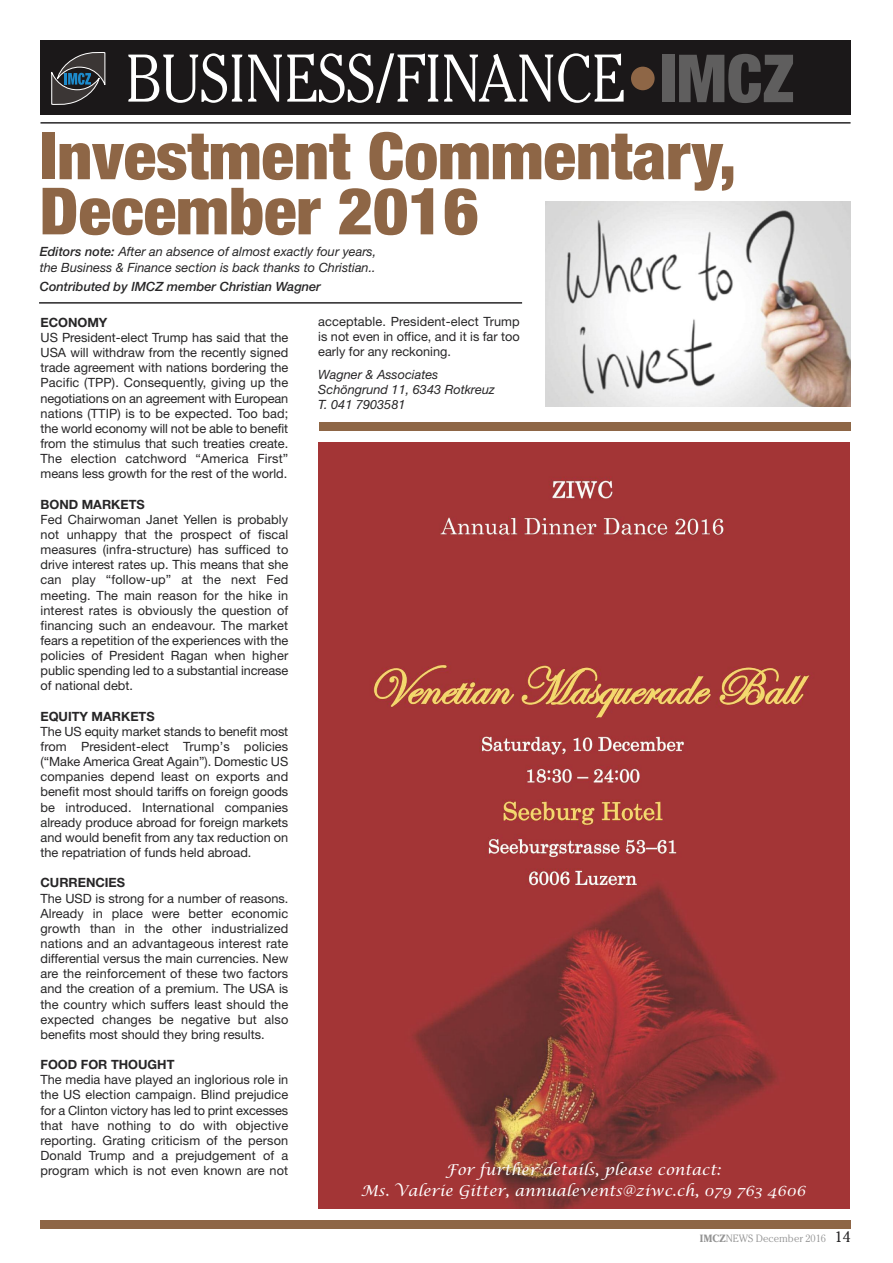
<style>
.page{position:relative;width:893px;height:1263px;background:#fff}
.page>*{position:absolute;margin:0;border:0;box-sizing:border-box;transform-origin:0 0}
.t1{font:300 66.9px "Cheltenham";color:#fff;scale:.87 1}
.t2{font:900 condensed 65.1px/55.1px "Helvetica Neue";color:#8e6646;scale:1.04 1}
.t3{font:15px/21.3px "Lucida Calligra";color:#fff;text-align:center}
.t4{font:12.75px/15.1px "Helvetica Neue";color:#272627;text-align:justify}
.t5{font:italic 12.75px/15px "Helvetica Neue";color:#272627}
.t6{font:700 12.75px "Helvetica Neue";color:#272627}
.t7{font:italic 500 12.75px "Helvetica Neue";color:#272627}
.t8{font:300 10.5px "Cheltenham";color:#939393}
.s1{font-family:"Helvetica Neue";font-weight:900;font-stretch:condensed;font-size:66.3px;color:#8e6646}
.s2{font-family:"Helvetica Neue";font-weight:900;font-stretch:condensed;font-size:66.3px;color:#5f5e5e}
.s3{font-weight:500}
.s4{font-weight:700}
.s5{font-weight:400;font-size:15px;color:#272627}
</style>
<div class="page">
<div style="left:40px;top:41px;width:810px;height:74px;background:#1b1819"></div>
<svg style="left:51px;top:52px;width:54px;height:53px"></svg>
<hr style="left:40px;top:122px;width:810px;height:2px;background:#272627">
<div style="left:40px;top:1220px;width:810px;height:9px;background:#8e6646"></div>
<div style="left:319px;top:422px;width:531px;height:9px;background:#8e6646"></div>
<img style="left:545px;top:202px;width:306px;height:204px">
<img style="left:319px;top:442px;width:531px;height:766px">
<hr style="left:39px;top:302px;width:483px;height:2px;background:#272627">
<h1 class="t1" style="left:126px;top:52px;width:770px">BUSINESS/FINANCE<span class="s1">•</span><span class="s2">IMCZ</span></h1>
<h2 class="t2" style="left:40px;top:134px;width:671px">Investment Commentary,<br>December 2016</h2>
<p class="t5" style="left:40px;top:245px;width:338px"><span class="s3">Editors note:</span> After an absence of almost exactly four years, the Business &amp; Finance section is back thanks to Christian..</p>
<p class="t7" style="left:40px;top:282px;width:283px">Contributed by IMCZ member Christian Wagner</p>
<p class="t6" style="left:40px;top:318px;width:68px">ECONOMY</p>
<p class="t4" style="left:40px;top:331px;width:249px">US President-elect Trump has said that the USA will withdraw from the recently signed trade agreement with nations bordering the Pacific (TPP). Consequently, giving up the negotiations on an agreement with European nations (TTIP) is to be expected. Too bad; the world economy will not be able to benefit from the stimulus that such treaties create.<br>The election catchword “America First” means less growth for the rest of the world.</p>
<p class="t6" style="left:40px;top:499px;width:106px">BOND MARKETS</p>
<p class="t4" style="left:40px;top:513px;width:249px">Fed Chairwoman Janet Yellen is probably not unhappy that the prospect of fiscal measures (infra-structure) has sufficed to drive interest rates up. This means that she can play “follow-up” at the next Fed meeting. The main reason for the hike in interest rates is obviously the question of financing such an endeavour. The market fears a repetition of the experiences with the policies of President Ragan when higher public spending led to a substantial increase of national debt.</p>
<p class="t6" style="left:40px;top:712px;width:116px">EQUITY MARKETS</p>
<p class="t4" style="left:40px;top:725px;width:249px">The US equity market stands to benefit most from President-elect Trump’s policies (“Make America Great Again”). Domestic US companies depend least on exports and benefit most should tariffs on foreign goods be introduced. International companies already produce abroad for foreign markets and would benefit from any tax reduction on the repatriation of funds held abroad.</p>
<p class="t6" style="left:40px;top:878px;width:86px">CURRENCIES</p>
<p class="t4" style="left:40px;top:892px;width:249px">The USD is strong for a number of reasons.<br>Already in place were better economic growth than in the other industrialized nations and an advantageous interest rate differential versus the main currencies. New are the reinforcement of these two factors and the creation of a premium. The USA is the country which suffers least should the expected changes be negative but also benefits most should they bring results.</p>
<p class="t6" style="left:41px;top:1060px;width:136px">FOOD FOR THOUGHT</p>
<p class="t4" style="left:40px;top:1073px;width:249px">The media have played an inglorious role in the US election campaign. Blind prejudice for a Clinton victory has led to print excesses that have nothing to do with objective reporting. Grating criticism of the person Donald Trump and a prejudgement of a program which is not even known are not</p>
<p class="t4" style="left:318px;top:316px;width:203px">acceptable. President-elect Trump is not even in office, and it is far too early for any reckoning.</p>
<p class="t5" style="left:318px;top:368px;width:178px">Wagner &amp; Associates<br>Schöngrund 11, 6343 Rotkreuz<br>T. 041 7903581</p>
<p class="t3" style="left:361px;top:1161px;width:446px">For further details, please contact:<br>Ms. Valerie Gitter, annualevents@ziwc.ch, 079 763 4606</p>
<p class="t8" style="left:700px;top:1234px;width:152px"><span class="s4">IMCZ</span>NEWS December 2016 <span class="s5">14</span></p>
</div>
